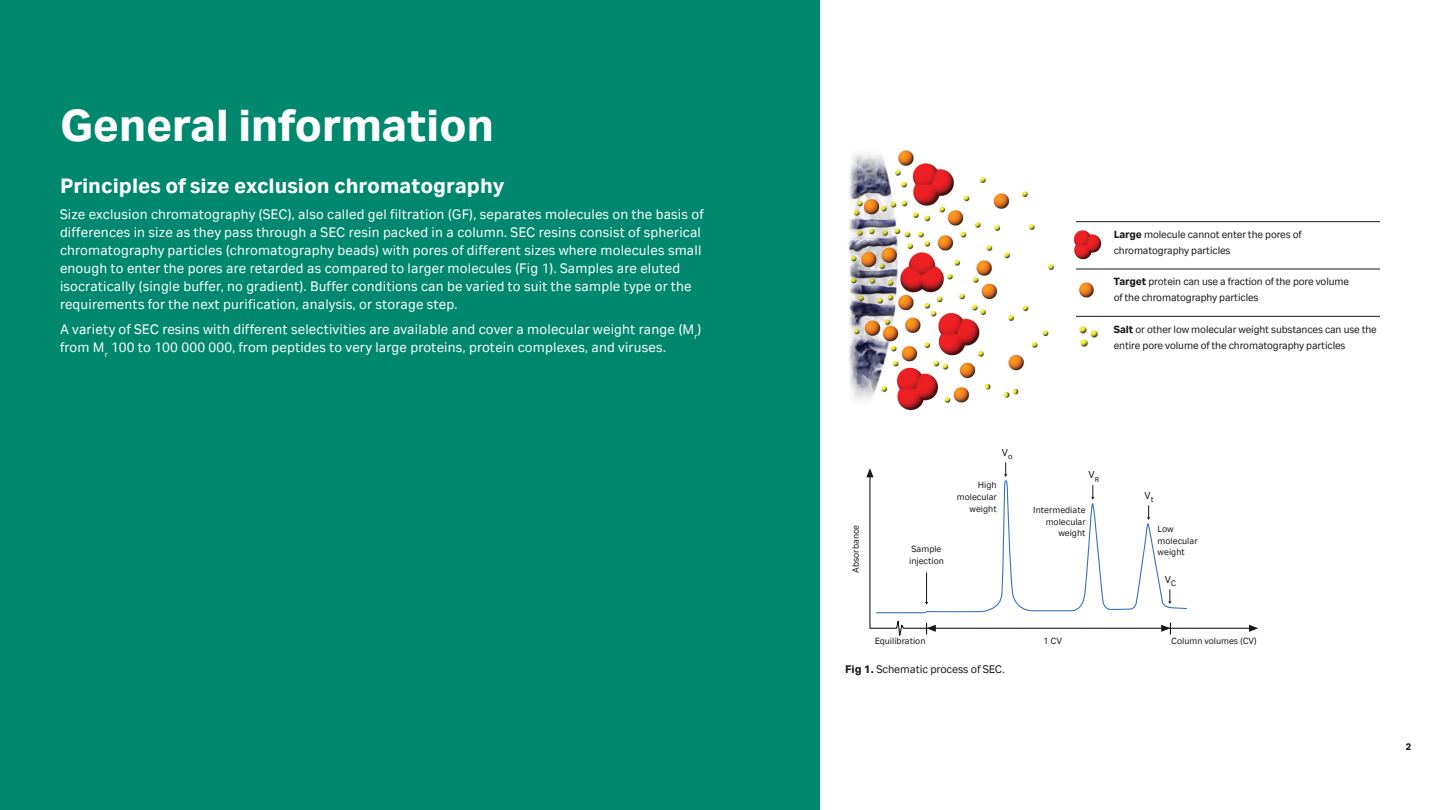
<style>
.page{position:relative;width:1440px;height:810px;background:#fff}
.page>*{position:absolute;margin:0;border:0;box-sizing:border-box;transform-origin:0 0}
.Header_3{font:700 48.75px "Cytiva Aktiv";letter-spacing:-.01em;color:#fff}
.Subhead_1{font:700 22.5px "Cytiva Aktiv";color:#fff}
.Body_Text{font:15px/18px "Cytiva Aktiv";letter-spacing:.01em;color:#fff}
.t1{font:12px "Cytiva Aktiv";letter-spacing:-.005em;color:#18181b}
.t2{font:11.25px/16.1px "Cytiva Aktiv";letter-spacing:-.01em;color:#18181b}
.t3{font:10.88px "Cytiva Aktiv";color:#18181b}
.t4{font:700 10.5px "Cytiva Aktiv";color:#18181b}
.t5{font:9.75px/11.7px "Cytiva Aktiv";color:#18181b}
.s1{font-weight:700}
</style>
<div class="page">
<div style="left:0;top:0;width:819px;height:810px;background:#00886f"></div>
<hr style="left:1072px;top:221px;width:308px;height:1px;background:#18181b">
<hr style="left:1072px;top:269px;width:308px;height:1px;background:#18181b">
<hr style="left:1072px;top:316px;width:308px;height:1px;background:#18181b">
<img style="left:848px;top:150px;width:227px;height:261px">
<img style="left:1070px;top:225px;width:32px;height:36px">
<img style="left:1073px;top:281px;width:21px;height:21px">
<img style="left:1070px;top:324px;width:28px;height:24px">
<svg style="left:1249px;top:625px;width:9px;height:7px"></svg>
<svg style="left:866px;top:462px;width:322px;height:172px"></svg>
<p class="Header_3" style="left:60px;top:97px;width:436px">General information</p>
<p class="Subhead_1" style="left:60px;top:173px;width:446px">Principles of size exclusion chromatography</p>
<p class="Body_Text" style="left:60px;top:205px;width:645px">Size exclusion chromatography (SEC), also called gel filtration (GF), separates molecules on the basis of differences in size as they pass through a SEC resin packed in a column. SEC resins consist of spherical chromatography particles (chromatography beads) with pores of different sizes where molecules small enough to enter the pores are retarded as compared to larger molecules (Fig 1). Samples are eluted isocratically (single buffer, no gradient). Buffer conditions can be varied to suit the sample type or the requirements for the next purification, analysis, or storage step.</p>
<p class="Body_Text" style="left:60px;top:321px;width:643px">A variety of SEC resins with different selectivities are available and cover a molecular weight range (M<sub>r</sub>) from M<sub>r</sub> 100 to 100 000 000, from peptides to very large proteins, protein complexes, and viruses.</p>
<p class="t2" style="left:1114px;top:226px;width:190px"><span class="s1">Large</span> molecule cannot enter the pores of chromatography particles</p>
<p class="t2" style="left:1114px;top:274px;width:237px"><span class="s1">Target</span> protein can use a fraction of the pore volume of the chromatography particles</p>
<p class="t2" style="left:1114px;top:321px;width:265px"><span class="s1">Salt</span> or other low molecular weight substances can use the entire pore volume of the chromatography particles</p>
<p class="t5" style="left:850px;top:573px;width:50px;rotate:-90deg">Absorbance</p>
<p class="t5" style="left:909px;top:543px;width:36px">Sample injection</p>
<p class="t3" style="left:1002px;top:446px;width:12px">V<sub>o</sub></p>
<p class="t5" style="left:957px;top:479px;width:42px;text-align:right">High molecular weight</p>
<p class="t3" style="left:1088px;top:469px;width:12px">V<sub>R</sub></p>
<p class="t5" style="left:1033px;top:504px;width:54px;text-align:right">Intermediate molecular weight</p>
<p class="t3" style="left:1145px;top:489px;width:11px">V<sub>t</sub></p>
<p class="t5" style="left:1158px;top:523px;width:42px">Low molecular weight</p>
<p class="t3" style="left:1165px;top:573px;width:13px">V<sub>C</sub></p>
<p class="t5" style="left:875px;top:635px;width:52px">Equilibration</p>
<p class="t5" style="left:1043px;top:635px;width:20px">1 CV</p>
<p class="t5" style="left:1171px;top:635px;width:87px">Column volumes (CV)</p>
<p class="t1" style="left:845px;top:663px;width:161px"><span class="s1">Fig 1.</span> Schematic process of SEC.</p>
<p class="t4" style="left:1406px;top:741px;width:8px">2</p>
</div>
